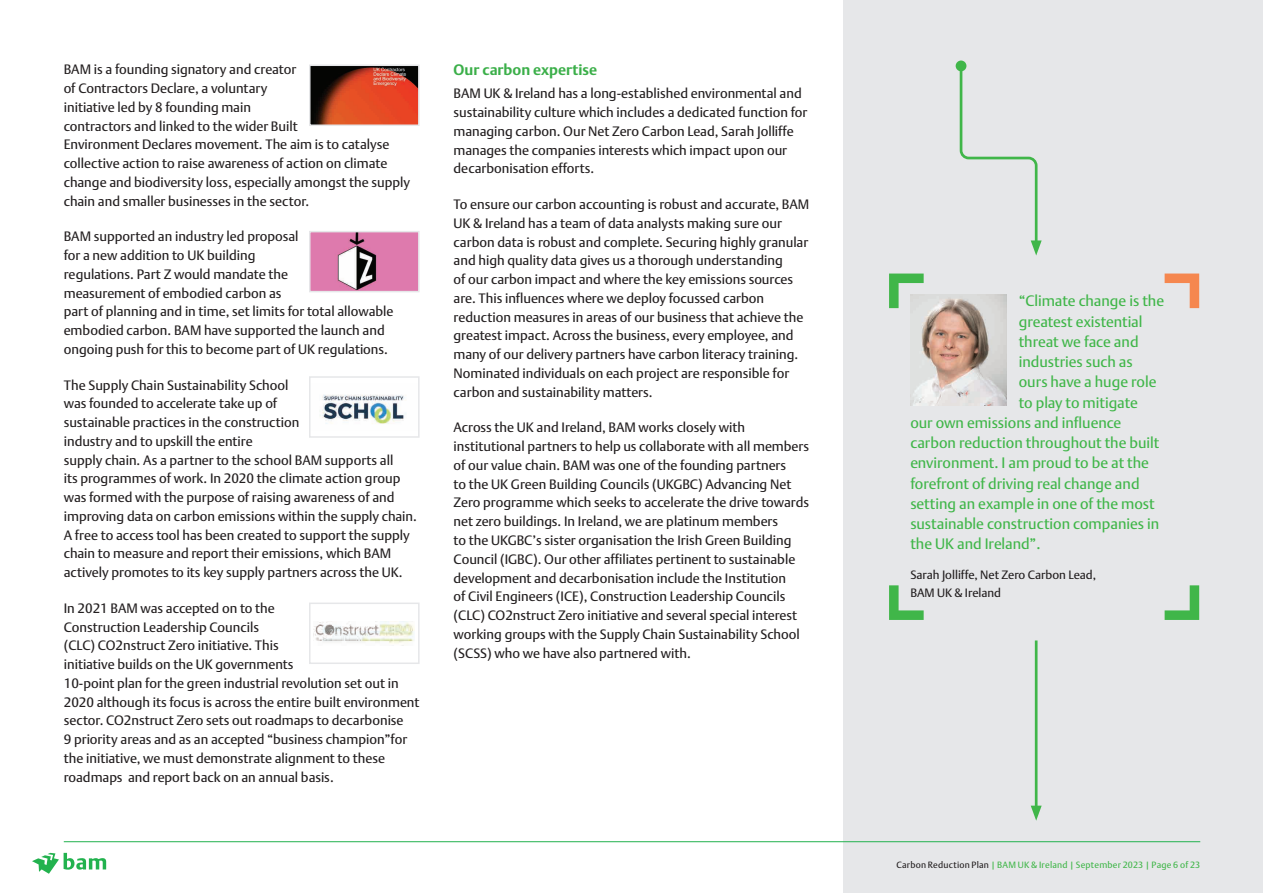
<style>
.page{position:relative;width:1263px;height:893px;background:#fff}
.page>*{position:absolute;margin:0;border:0;box-sizing:border-box;transform-origin:0 0}
.t1{font:15px "DTL Argo T";color:#40b649}
.t2{font:700 15px "DTL Argo T";color:#3baf49}
.t3{font:13.5px/18.8px "DTL Argo T";color:#231f20}
.t4{font:12px/17.2px "DTL Argo T";color:#231f20}
.t5{font:9px "DTL Argo T";letter-spacing:.02em;color:#40b649}
.s1{color:#231f20}
</style>
<div class="page">
<div style="left:843px;top:0;width:420px;height:893px;background:#e6e7e9"></div>
<svg style="left:32px;top:853px;width:74px;height:21px"></svg>
<hr style="left:64px;top:841px;width:1136px;height:1px;background:#22b24e">
<div style="left:956px;top:61px;width:10px;height:10px;background:#40b649;border-radius:50%"></div>
<svg style="left:958px;top:63px;width:84px;height:193px"></svg>
<img style="left:312px;top:68px;width:105px;height:55px">
<div style="left:309px;top:65px;width:111px;height:61px;border:2px solid #e6e7e9"></div>
<img style="left:312px;top:234px;width:105px;height:55px">
<div style="left:309px;top:231px;width:111px;height:61px;border:2px solid #e6e7e9"></div>
<img style="left:320px;top:394px;width:86px;height:30px">
<div style="left:309px;top:376px;width:111px;height:62px;border:2px solid #e6e7e9"></div>
<img style="left:314px;top:621px;width:101px;height:23px">
<div style="left:309px;top:603px;width:111px;height:61px;border:2px solid #e6e7e9"></div>
<svg style="left:1164px;top:274px;width:35px;height:34px"></svg>
<svg style="left:889px;top:585px;width:35px;height:35px"></svg>
<svg style="left:1164px;top:585px;width:35px;height:35px"></svg>
<svg style="left:889px;top:274px;width:35px;height:34px"></svg>
<img style="left:910px;top:295px;width:96px;height:110px">
<hr style="left:1035px;top:640px;width:2px;height:171px;background:#40b649">
<svg style="left:1031px;top:806px;width:11px;height:15px"></svg>
<p class="t3" style="left:64px;top:60px;width:348px">BAM is a founding signatory and creator<br>of Contractors Declare, a voluntary<br>initiative led by 8 founding main<br>contractors and linked to the wider Built<br>Environment Declares movement. The aim is to catalyse collective action to raise awareness of action on climate change and biodiversity loss, especially amongst the supply chain and smaller businesses in the sector.</p>
<p class="t3" style="left:64px;top:227px;width:331px">BAM supported an industry led proposal<br>for a new addition to UK building<br>regulations. Part Z would mandate the<br>measurement of embodied carbon as<br>part of planning and in time, set limits for total allowable embodied carbon. BAM have supported the launch and ongoing push for this to become part of UK regulations.</p>
<p class="t3" style="left:64px;top:375px;width:355px">The Supply Chain Sustainability School<br>was founded to accelerate take up of<br>sustainable practices in the construction<br>industry and to upskill the entire<br>supply chain. As a partner to the school BAM supports all<br>its programmes of work. In 2020 the climate action group was formed with the purpose of raising awareness of and improving data on carbon emissions within the supply chain.<br>A free to access tool has been created to support the supply chain to measure and report their emissions, which BAM actively promotes to its key supply partners across the UK.</p>
<p class="t3" style="left:64px;top:599px;width:357px">In 2021 BAM was accepted on to the<br>Construction Leadership Councils<br>(CLC) CO2nstruct Zero initiative. This<br>initiative builds on the UK governments<br>10-point plan for the green industrial revolution set out in 2020 although its focus is across the entire built environment sector. CO2nstruct Zero sets out roadmaps to decarbonise<br>9 priority areas and as an accepted “business champion”for the initiative, we must demonstrate alignment to these roadmaps and report back on an annual basis.</p>
<p class="t2" style="left:454px;top:61px;width:145px">Our carbon expertise</p>
<p class="t3" style="left:454px;top:84px;width:355px">BAM UK &amp; Ireland has a long-established environmental and sustainability culture which includes a dedicated function for managing carbon. Our Net Zero Carbon Lead, Sarah Jolliffe manages the companies interests which impact upon our decarbonisation efforts.</p>
<p class="t3" style="left:454px;top:195px;width:357px">To ensure our carbon accounting is robust and accurate, BAM UK &amp; Ireland has a team of data analysts making sure our carbon data is robust and complete. Securing highly granular and high quality data gives us a thorough understanding<br>of our carbon impact and where the key emissions sources are. This influences where we deploy focussed carbon reduction measures in areas of our business that achieve the greatest impact. Across the business, every employee, and many of our delivery partners have carbon literacy training.<br>Nominated individuals on each project are responsible for carbon and sustainability matters.</p>
<p class="t3" style="left:454px;top:418px;width:357px">Across the UK and Ireland, BAM works closely with institutional partners to help us collaborate with all members of our value chain. BAM was one of the founding partners<br>to the UK Green Building Councils (UKGBC) Advancing Net Zero programme which seeks to accelerate the drive towards net zero buildings. In Ireland, we are platinum members<br>to the UKGBC’s sister organisation the Irish Green Building Council (IGBC). Our other affiliates pertinent to sustainable development and decarbonisation include the Institution<br>of Civil Engineers (ICE), Construction Leadership Councils (CLC) CO2nstruct Zero initiative and several special interest working groups with the Supply Chain Sustainability School (SCSS) who we have also partnered with.</p>
<p class="t1" style="left:1019px;top:292px;width:147px">“Climate change is the</p>
<p class="t1" style="left:1019px;top:312px;width:125px">greatest existential</p>
<p class="t1" style="left:1019px;top:333px;width:121px">threat we face and</p>
<p class="t1" style="left:1019px;top:353px;width:115px">industries such as</p>
<p class="t1" style="left:1019px;top:373px;width:139px">ours have a huge role</p>
<p class="t1" style="left:1019px;top:393px;width:121px">to play to mitigate</p>
<p class="t1" style="left:910px;top:414px;width:213px">our own emissions and influence</p>
<p class="t1" style="left:910px;top:434px;width:251px">carbon reduction throughout the built</p>
<p class="t1" style="left:910px;top:454px;width:240px">environment. I am proud to be at the</p>
<p class="t1" style="left:910px;top:474px;width:231px">forefront of driving real change and</p>
<p class="t1" style="left:910px;top:495px;width:246px">setting an example in one of the most</p>
<p class="t1" style="left:910px;top:515px;width:250px">sustainable construction companies in</p>
<p class="t1" style="left:910px;top:535px;width:132px">the UK and Ireland”.</p>
<p class="t4" style="left:910px;top:566px;width:187px">Sarah Jolliffe, Net Zero Carbon Lead,<br>BAM UK &amp; Ireland</p>
<p class="t5" style="left:896px;top:859px;width:305px"><span class="s1">Carbon Reduction Plan</span> | BAM UK &amp; Ireland | September 2023 | Page 6 of 23</p>
</div>
